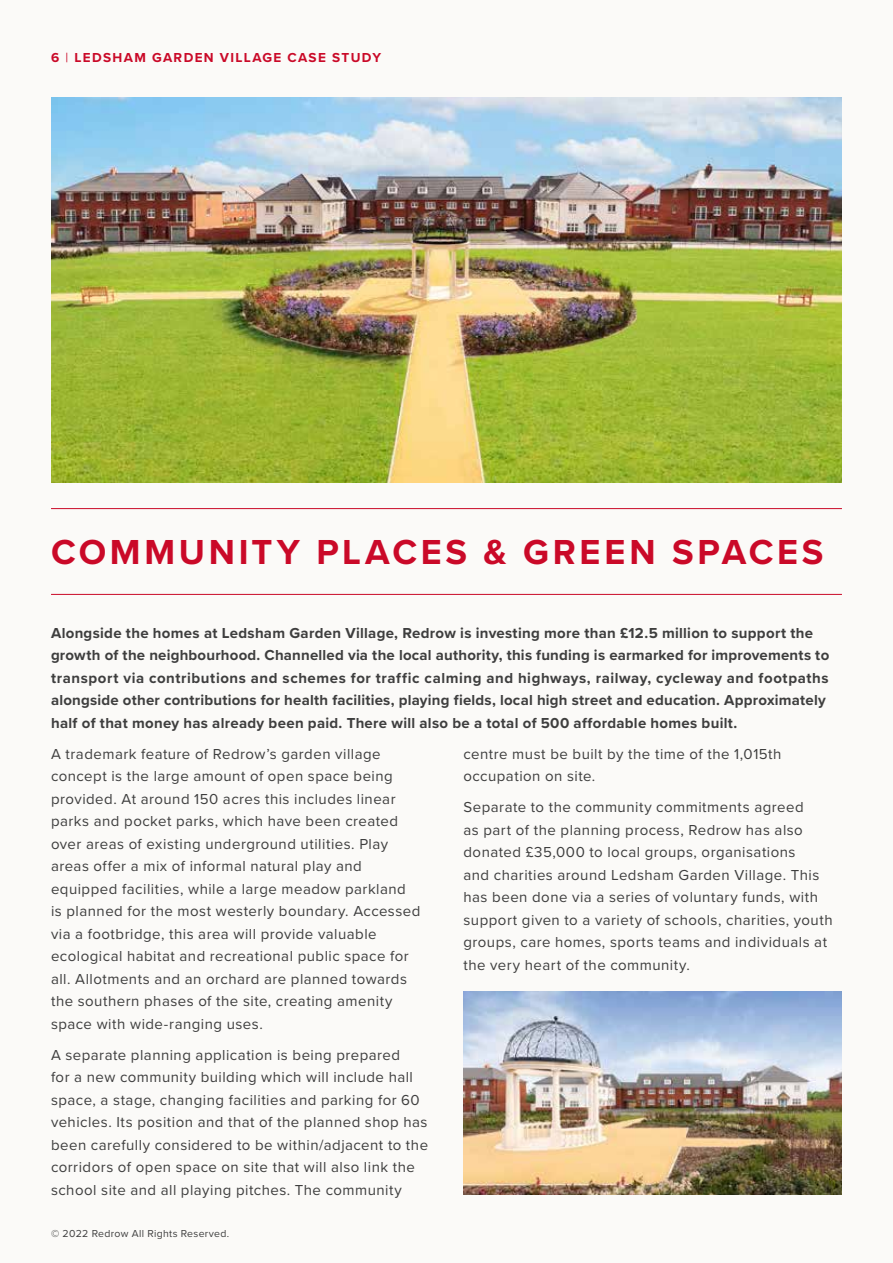
<style>
.page{position:relative;width:893px;height:1263px;background:#fbfaf8}
.page>*{position:absolute;margin:0;border:0;box-sizing:border-box;transform-origin:0 0}
.t1{font:700 36px "Proxima Nova";letter-spacing:.1em;color:#ca0928}
.t2{font:15px/22.5px "Proxima Nova";letter-spacing:.03em;color:#3e3e3e}
.t3{font:700 15px/22.5px "Proxima Nova";letter-spacing:.02em;color:#3e3e3e}
.t4{font:700 13.5px "Proxima Nova";letter-spacing:.1em;color:#ca0928}
.t5{font:10.5px "Proxima Nova";letter-spacing:.03em;color:#3e3e3e}
.s1{font-weight:400}
</style>
<div class="page">
<hr style="left:51px;top:508px;width:791px;height:1px;background:#ca0928">
<hr style="left:51px;top:594px;width:791px;height:1px;background:#ca0928">
<img style="left:51px;top:98px;width:791px;height:385px">
<img style="left:463px;top:992px;width:379px;height:203px">
<p class="t4" style="left:51px;top:47px;width:332px">6 <span class="s1">|</span> LEDSHAM GARDEN VILLAGE CASE STUDY</p>
<h1 class="t1" style="left:51px;top:525px;width:774px">COMMUNITY PLACES &amp; GREEN SPACES</h1>
<p class="t3" style="left:51px;top:621px;width:780px">Alongside the homes at Ledsham Garden Village, Redrow is investing more than £12.5 million to support the growth of the neighbourhood. Channelled via the local authority, this funding is earmarked for improvements to transport via contributions and schemes for traffic calming and highways, railway, cycleway and footpaths alongside other contributions for health facilities, playing fields, local high street and education. Approximately half of that money has already been paid. There will also be a total of 500 affordable homes built.</p>
<p class="t2" style="left:51px;top:742px;width:371px">A trademark feature of Redrow’s garden village concept is the large amount of open space being provided. At around 150 acres this includes linear parks and pocket parks, which have been created over areas of existing underground utilities. Play areas offer a mix of informal natural play and equipped facilities, while a large meadow parkland is planned for the most westerly boundary. Accessed via a footbridge, this area will provide valuable ecological habitat and recreational public space for all. Allotments and an orchard are planned towards the southern phases of the site, creating amenity space with wide-ranging uses.</p>
<p class="t2" style="left:51px;top:1043px;width:379px">A separate planning application is being prepared<br>for a new community building which will include hall space, a stage, changing facilities and parking for 60 vehicles. Its position and that of the planned shop has been carefully considered to be within/adjacent to the corridors of open space on site that will also link the school site and all playing pitches. The community</p>
<p class="t2" style="left:463px;top:742px;width:319px">centre must be built by the time of the 1,015th occupation on site.</p>
<p class="t2" style="left:463px;top:795px;width:371px">Separate to the community commitments agreed<br>as part of the planning process, Redrow has also donated £35,000 to local groups, organisations<br>and charities around Ledsham Garden Village. This has been done via a series of voluntary funds, with support given to a variety of schools, charities, youth groups, care homes, sports teams and individuals at the very heart of the community.</p>
<p class="t5" style="left:51px;top:1226px;width:180px">© 2022 Redrow All Rights Reserved.</p>
</div>
